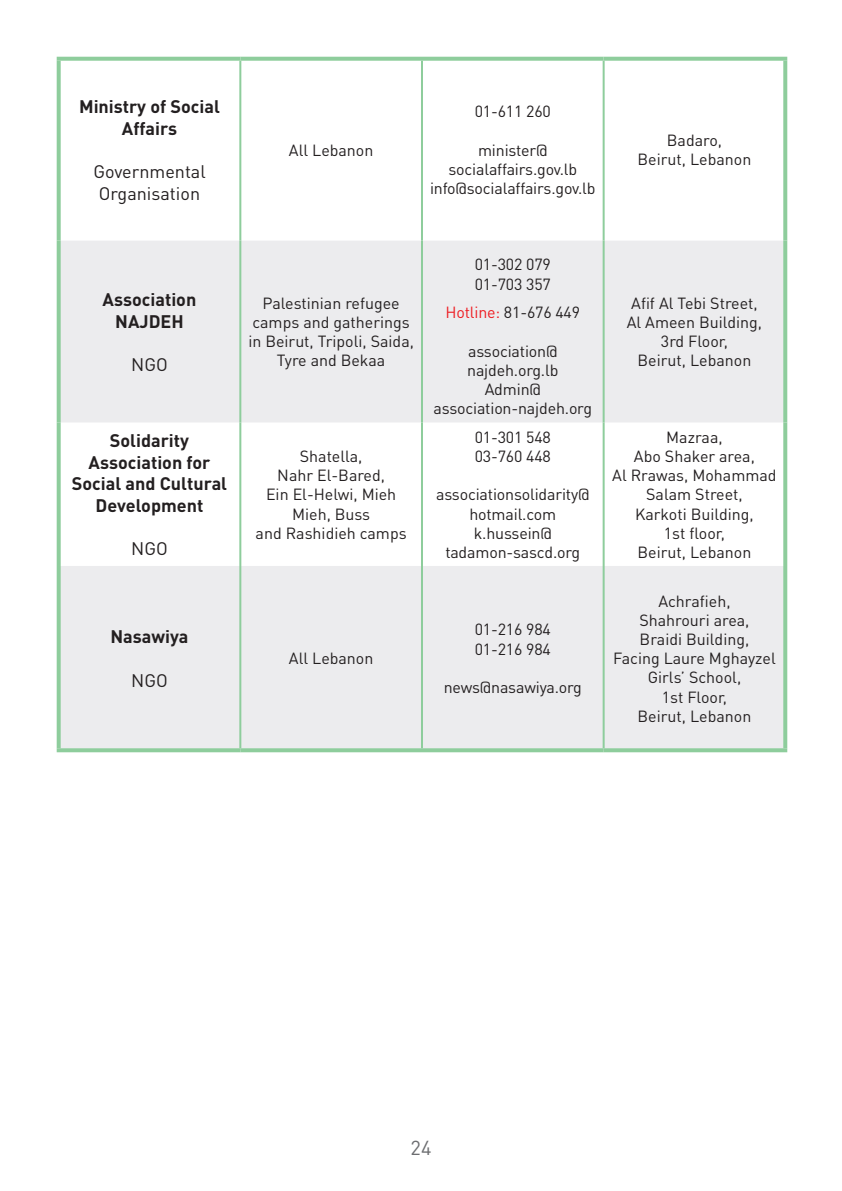
<style>
.page{position:relative;width:842px;height:1191px;background:#fff}
.page>*{position:absolute;margin:0;border:0;box-sizing:border-box;transform-origin:0 0}
.t1{font:20px "DIN Pro";color:#6c6d70}
.t2{font:700 18px/21.6px "DIN Pro";color:#231f20;text-align:center}
.t3{font:18px/21.6px "DIN Pro";color:#231f20;text-align:center}
.t4{font:16px/19.2px "DIN Pro";color:#231f20;text-align:center}
.s1{color:#ee1d23}
</style>
<div class="page">
<svg style="left:61px;top:241px;width:722px;height:507px;fill:#ececee"></svg>
<svg style="left:57px;top:57px;width:183px;height:4px"></svg>
<svg style="left:57px;top:61px;width:4px;height:180px"></svg>
<svg style="left:240px;top:57px;width:182px;height:4px"></svg>
<svg style="left:422px;top:57px;width:182px;height:4px"></svg>
<svg style="left:604px;top:57px;width:183px;height:4px"></svg>
<svg style="left:783px;top:61px;width:4px;height:180px"></svg>
<svg style="left:57px;top:241px;width:4px;height:181px"></svg>
<svg style="left:783px;top:241px;width:4px;height:181px"></svg>
<svg style="left:57px;top:422px;width:4px;height:144px"></svg>
<svg style="left:783px;top:422px;width:4px;height:144px"></svg>
<svg style="left:57px;top:566px;width:4px;height:182px"></svg>
<svg style="left:783px;top:566px;width:4px;height:182px"></svg>
<svg style="left:57px;top:748px;width:183px;height:4px"></svg>
<svg style="left:240px;top:748px;width:182px;height:4px"></svg>
<svg style="left:422px;top:748px;width:182px;height:4px"></svg>
<svg style="left:604px;top:748px;width:183px;height:4px"></svg>
<hr style="left:239px;top:61px;width:2px;height:180px;background:#8ecd9c">
<hr style="left:421px;top:61px;width:2px;height:180px;background:#8ecd9c">
<hr style="left:603px;top:61px;width:2px;height:180px;background:#8ecd9c">
<hr style="left:239px;top:241px;width:2px;height:181px;background:#8ecd9c">
<hr style="left:421px;top:241px;width:2px;height:181px;background:#8ecd9c">
<hr style="left:603px;top:241px;width:2px;height:181px;background:#8ecd9c">
<hr style="left:239px;top:422px;width:2px;height:144px;background:#8ecd9c">
<hr style="left:421px;top:422px;width:2px;height:144px;background:#8ecd9c">
<hr style="left:603px;top:422px;width:2px;height:144px;background:#8ecd9c">
<hr style="left:239px;top:566px;width:2px;height:182px;background:#8ecd9c">
<hr style="left:421px;top:566px;width:2px;height:182px;background:#8ecd9c">
<hr style="left:603px;top:566px;width:2px;height:182px;background:#8ecd9c">
<p class="t2" style="left:79px;top:95px;width:142px">Ministry of Social<br>Affairs</p>
<p class="t3" style="left:93px;top:160px;width:114px">Governmental<br>Organisation</p>
<p class="t2" style="left:103px;top:288px;width:95px">Association<br>NAJDEH</p>
<p class="t3" style="left:131px;top:353px;width:38px">NGO</p>
<p class="t2" style="left:72px;top:429px;width:157px">Solidarity<br>Association for<br>Social and Cultural<br>Development</p>
<p class="t3" style="left:131px;top:537px;width:38px">NGO</p>
<p class="t2" style="left:111px;top:625px;width:79px">Nasawiya</p>
<p class="t3" style="left:131px;top:668px;width:38px">NGO</p>
<p class="t4" style="left:289px;top:140px;width:86px">All Lebanon</p>
<p class="t4" style="left:475px;top:101px;width:78px">01-611 260</p>
<p class="t4" style="left:430px;top:140px;width:167px">minister@ socialaffairs.gov.lb info@socialaffairs.gov.lb</p>
<p class="t4" style="left:638px;top:130px;width:115px">Badaro,<br>Beirut, Lebanon</p>
<p class="t4" style="left:248px;top:293px;width:167px">Palestinian refugee camps and gatherings in Beirut, Tripoli, Saida,<br>Tyre and Bekaa</p>
<p class="t4" style="left:256px;top:446px;width:153px">Shatella,<br>Nahr El-Bared,<br>Ein El-Helwi, Mieh<br>Mieh, Buss<br>and Rashidieh camps</p>
<p class="t4" style="left:475px;top:254px;width:78px;text-align:left">01-302 079<br>01-703 357</p>
<p class="t4" style="left:445px;top:302px;width:136px"><span class="s1">Hotline:</span> 81-676 449</p>
<p class="t4" style="left:434px;top:341px;width:160px">association@ najdeh.org.lb<br>Admin@ association-najdeh.org</p>
<p class="t4" style="left:475px;top:427px;width:78px;text-align:left">01-301 548<br>03-760 448</p>
<p class="t4" style="left:436px;top:484px;width:155px">associationsolidarity@ hotmail.com k.hussein@ tadamon-sascd.org</p>
<p class="t4" style="left:289px;top:648px;width:86px">All Lebanon</p>
<p class="t4" style="left:475px;top:619px;width:78px;text-align:left">01-216 984<br>01-216 984</p>
<p class="t4" style="left:444px;top:677px;width:140px">news@nasawiya.org</p>
<p class="t4" style="left:627px;top:293px;width:137px">Afif Al Tebi Street,<br>Al Ameen Building,<br>3rd Floor,<br>Beirut, Lebanon</p>
<p class="t4" style="left:612px;top:427px;width:166px">Mazraa,<br>Abo Shaker area,<br>Al Rrawas, Mohammad<br>Salam Street,<br>Karkoti Building,<br>1st floor,<br>Beirut, Lebanon</p>
<p class="t4" style="left:613px;top:590px;width:164px">Achrafieh,<br>Shahrouri area,<br>Braidi Building,<br>Facing Laure Mghayzel<br>Girls’ School,<br>1st Floor,<br>Beirut, Lebanon</p>
<p class="t1" style="left:411px;top:1134px;width:22px">24</p>
</div>
